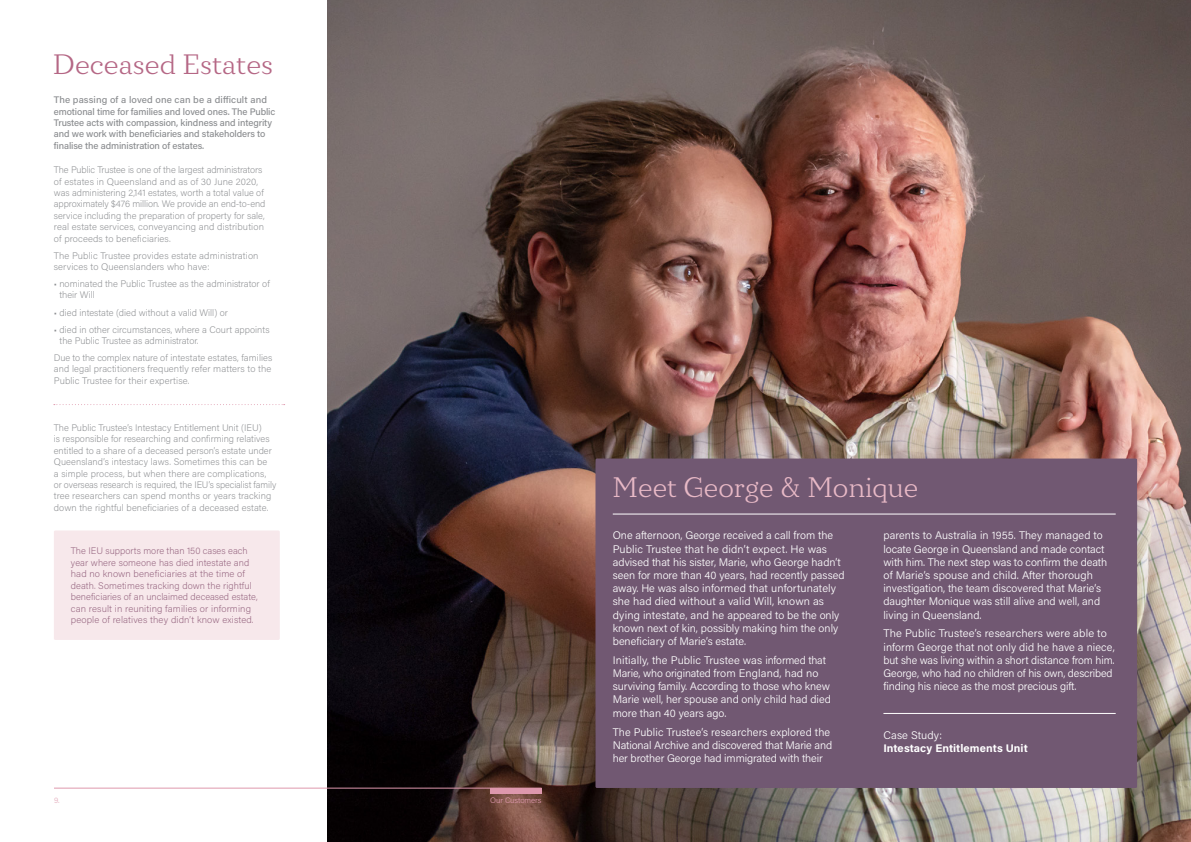
<style>
.page{position:relative;width:1191px;height:842px;background:#fff}
.page>*{position:absolute;margin:0;border:0;box-sizing:border-box;transform-origin:0 0}
.t1{font:300 28.1px "Circe Slab C";color:#e8b9c6}
.t2{font:300 28px "Circe Slab C";color:#b56785}
.t3{font:300 11px/13.2px "Acumin Pro";color:#fff}
.t4{font:700 11px "Acumin Pro";letter-spacing:.005em;color:#fff}
.t5{font:200 9.5px/11.4px "Acumin Pro";color:#8a8c8f}
.t6{font:200 9.5px/11.4px "Acumin Pro";letter-spacing:.01em;color:#915f7b}
.t7{font:500 9.5px/11.4px "Acumin Pro";letter-spacing:-.01em;color:#8a8c8f}
.t8{font:300 8px "Acumin Pro";letter-spacing:-.01em;color:#de98ad}
.t9{font:300 8px "Acumin Pro";color:#e4adbd}
</style>
<div class="page">
<svg style="left:54px;top:404px;width:231px;height:1px"></svg>
<img style="left:327px;top:0;width:864px;height:842px">
<div style="left:595px;top:458px;width:542px;height:330px;background:#715872"></div>
<hr style="left:883px;top:713px;width:232px;height:1px;background:#fff">
<hr style="left:613px;top:514px;width:502px;height:1px;background:#fff">
<hr style="left:54px;top:788px;width:487px;height:1px;background:#de98ad">
<div style="left:490px;top:788px;width:51px;height:5px;background:#de98ad"></div>
<div style="left:54px;top:530px;width:226px;height:110px;background:#f7e8eb"></div>
<h2 class="t2" style="left:53px;top:48px;width:222px">Deceased Estates</h2>
<p class="t7" style="left:54px;top:94px;width:223px">The passing of a loved one can be a difficult and emotional time for families and loved ones. The Public Trustee acts with compassion, kindness and integrity and we work with beneficiaries and stakeholders to finalise the administration of estates.</p>
<p class="t5" style="left:54px;top:164px;width:213px">The Public Trustee is one of the largest administrators of estates in Queensland and as of 30 June 2020, was administering 2,141 estates, worth a total value of approximately $476 million. We provide an end-to-end service including the preparation of property for sale, real estate services, conveyancing and distribution of proceeds to beneficiaries.</p>
<p class="t5" style="left:54px;top:249px;width:206px">The Public Trustee provides estate administration services to Queenslanders who have:</p>
<p class="t5" style="left:59px;top:278px;width:212px;text-indent:-5px">• nominated the Public Trustee as the administrator of their Will</p>
<p class="t5" style="left:54px;top:306px;width:176px">• died intestate (died without a valid Will) or</p>
<p class="t5" style="left:60px;top:323px;width:211px;text-indent:-6px">• died in other circumstances, where a Court appoints the Public Trustee as administrator.</p>
<p class="t5" style="left:54px;top:352px;width:220px">Due to the complex nature of intestate estates, families and legal practitioners frequently refer matters to the<br>Public Trustee for their expertise.</p>
<p class="t5" style="left:54px;top:422px;width:224px">The Public Trustee’s Intestacy Entitlement Unit (IEU)<br>is responsible for researching and confirming relatives entitled to a share of a deceased person’s estate under Queensland’s intestacy laws. Sometimes this can be<br>a simple process, but when there are complications, or overseas research is required, the IEU’s specialist family tree researchers can spend months or years tracking down the rightful beneficiaries of a deceased estate.</p>
<p class="t6" style="left:71px;top:545px;width:188px">The IEU supports more than 150 cases each year where someone has died intestate and had no known beneficiaries at the time of death. Sometimes tracking down the rightful beneficiaries of an unclaimed deceased estate, can result in reuniting families or informing people of relatives they didn’t know existed.</p>
<p class="t9" style="left:54px;top:794px;width:7px">9.</p>
<p class="t8" style="left:490px;top:794px;width:53px">Our Customers</p>
<h1 class="t1" style="left:612px;top:472px;width:307px">Meet George &amp; Monique</h1>
<p class="t3" style="left:613px;top:528px;width:233px">One afternoon, George received a call from the Public Trustee that he didn’t expect. He was advised that his sister, Marie, who George hadn’t seen for more than 40 years, had recently passed away. He was also informed that unfortunately she had died without a valid Will, known as dying intestate, and he appeared to be the only known next of kin, possibly making him the only beneficiary of Marie’s estate.</p>
<p class="t3" style="left:613px;top:653px;width:220px">Initially, the Public Trustee was informed that Marie, who originated from England, had no surviving family. According to those who knew Marie well, her spouse and only child had died more than 40 years ago.</p>
<p class="t3" style="left:613px;top:725px;width:221px">The Public Trustee’s researchers explored the<br>National Archive and discovered that Marie and her brother George had immigrated with their</p>
<p class="t3" style="left:883px;top:528px;width:225px">parents to Australia in 1955. They managed to locate George in Queensland and made contact with him. The next step was to confirm the death of Marie’s spouse and child. After thorough investigation, the team discovered that Marie’s daughter Monique was still alive and well, and living in Queensland.</p>
<p class="t3" style="left:883px;top:627px;width:233px">The Public Trustee’s researchers were able to inform George that not only did he have a niece, but she was living within a short distance from him.<br>George, who had no children of his own, described finding his niece as the most precious gift.</p>
<p class="t3" style="left:883px;top:728px;width:60px">Case Study:</p>
<p class="t4" style="left:883px;top:740px;width:146px">Intestacy Entitlements Unit</p>
</div>
